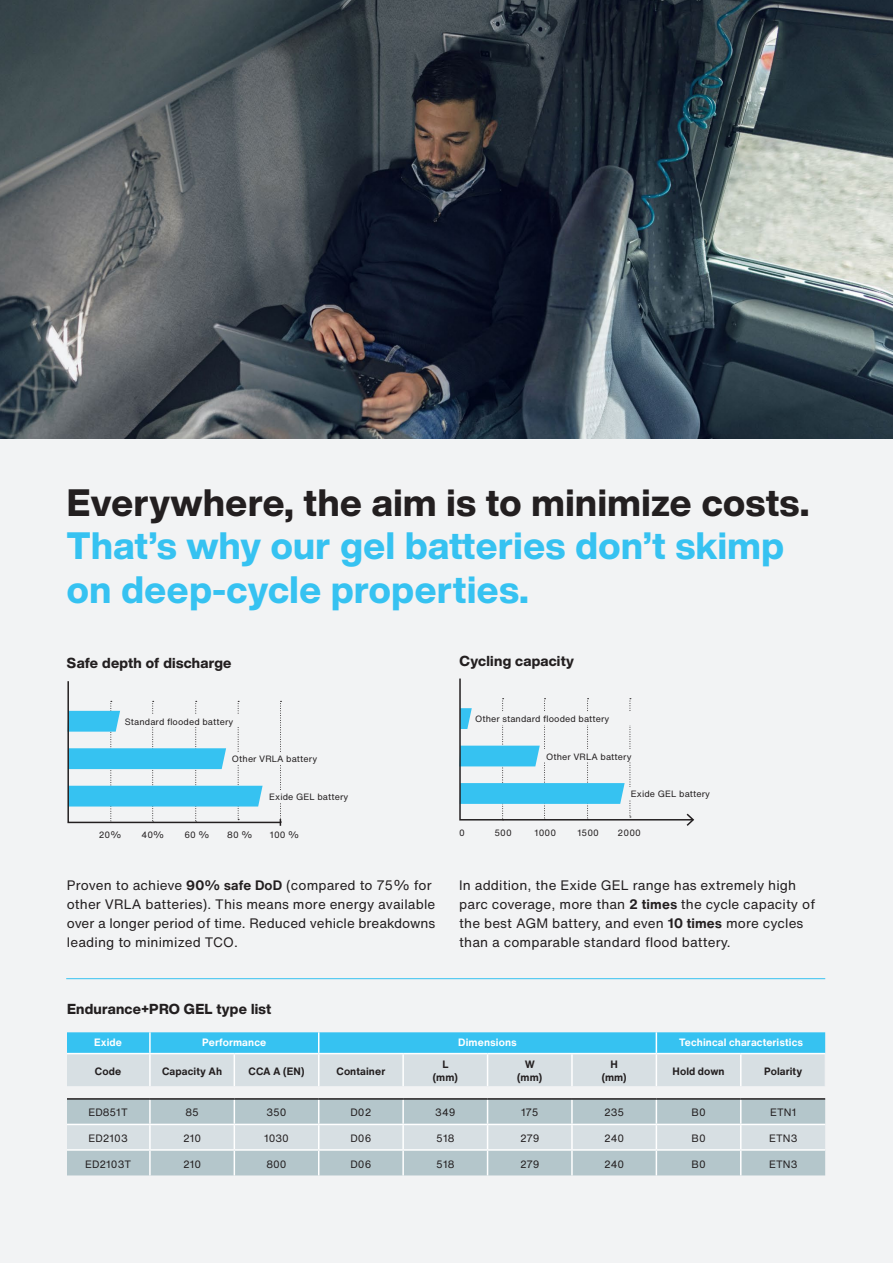
<style>
.page{position:relative;width:893px;height:1263px;background:#f2f3f4}
.page>*{position:absolute;margin:0;border:0;box-sizing:border-box;transform-origin:0 0}
.t1{font:800 37.5px/43.5px "Helvetica Now Display";letter-spacing:.015em;color:#36c2f1}
.t2{font:800 37.5px "Helvetica Now Display";letter-spacing:.015em;color:#231f20}
.Headline_9_5{font:800 14.25px "Helvetica Now Display";letter-spacing:.02em;color:#231f20}
.Copy_9{font:13.5px/19.2px "Helvetica Now Text";letter-spacing:.01em;color:#231f20}
.Table_Copy_7{font:10.5px "Helvetica Now Text";color:#231f20}
.Table_Headline_7_bold{font:700 10.5px/12.8px "Helvetica Now Text";letter-spacing:.01em;color:#231f20;text-align:center}
.Table_Headline_7_bold_white{font:700 10.5px "Helvetica Now Text";letter-spacing:.01em;color:#fff}
.Copy_6{font:9px "Helvetica Now Text";letter-spacing:.01em;color:#231f20}
.s1{font-weight:700}
</style>
<div class="page">
<img style="left:0;top:0;width:893px;height:439px">
<svg style="left:67px;top:681px;width:215px;height:145px"></svg>
<svg style="left:67px;top:1100px;width:758px;height:75px;background:#c1cfd3"></svg>
<hr style="left:67px;top:1124px;width:83px;height:1px;background:#fff">
<hr style="left:150px;top:1124px;width:84px;height:1px;background:#fff">
<hr style="left:234px;top:1124px;width:85px;height:1px;background:#fff">
<hr style="left:319px;top:1124px;width:84px;height:1px;background:#fff">
<hr style="left:403px;top:1124px;width:85px;height:1px;background:#fff">
<hr style="left:488px;top:1124px;width:84px;height:1px;background:#fff">
<hr style="left:572px;top:1124px;width:84px;height:1px;background:#fff">
<hr style="left:656px;top:1124px;width:85px;height:1px;background:#fff">
<hr style="left:741px;top:1124px;width:84px;height:1px;background:#fff">
<hr style="left:67px;top:1149px;width:83px;height:2px;background:#fff">
<hr style="left:150px;top:1149px;width:84px;height:2px;background:#fff">
<hr style="left:234px;top:1149px;width:85px;height:2px;background:#fff">
<hr style="left:319px;top:1149px;width:84px;height:2px;background:#fff">
<hr style="left:403px;top:1149px;width:85px;height:2px;background:#fff">
<hr style="left:488px;top:1149px;width:84px;height:2px;background:#fff">
<hr style="left:572px;top:1149px;width:84px;height:2px;background:#fff">
<hr style="left:656px;top:1149px;width:85px;height:2px;background:#fff">
<hr style="left:741px;top:1149px;width:84px;height:2px;background:#fff">
<svg style="left:67px;top:1032px;width:758px;height:54px;background:#9bd5e9"></svg>
<hr style="left:319px;top:1053px;width:84px;height:1px;background:#fff">
<hr style="left:403px;top:1053px;width:85px;height:1px;background:#fff">
<hr style="left:488px;top:1053px;width:84px;height:1px;background:#fff">
<hr style="left:572px;top:1053px;width:84px;height:1px;background:#fff">
<hr style="left:67px;top:1098px;width:83px;height:2px;background:#231f20">
<hr style="left:150px;top:1098px;width:84px;height:2px;background:#231f20">
<hr style="left:234px;top:1098px;width:85px;height:2px;background:#231f20">
<hr style="left:319px;top:1098px;width:84px;height:2px;background:#231f20">
<hr style="left:403px;top:1098px;width:85px;height:2px;background:#231f20">
<hr style="left:488px;top:1098px;width:84px;height:2px;background:#231f20">
<hr style="left:572px;top:1098px;width:84px;height:2px;background:#231f20">
<hr style="left:656px;top:1098px;width:85px;height:2px;background:#231f20">
<hr style="left:741px;top:1098px;width:84px;height:2px;background:#231f20">
<svg style="left:459px;top:678px;width:236px;height:148px"></svg>
<hr style="left:66px;top:978px;width:759px;height:1px;background:#36c2f1">
<p class="t2" style="left:67px;top:476px;width:744px">Everywhere, the aim is to minimize costs.</p>
<p class="t1" style="left:67px;top:524px;width:719px">That’s why our gel batteries don’t skimp on deep-cycle properties.</p>
<p class="Headline_9_5" style="left:67px;top:653px;width:166px">Safe depth of discharge</p>
<p class="Headline_9_5" style="left:460px;top:651px;width:116px">Cycling capacity</p>
<p class="Copy_6" style="left:125px;top:715px;width:110px">Standard flooded battery</p>
<p class="Copy_6" style="left:232px;top:752px;width:87px">Other VRLA battery</p>
<p class="Copy_6" style="left:269px;top:790px;width:81px">Exide GEL battery</p>
<p class="Copy_6" style="left:475px;top:712px;width:136px">Other standard flooded battery</p>
<p class="Copy_6" style="left:546px;top:750px;width:87px">Other VRLA battery</p>
<p class="Copy_6" style="left:631px;top:787px;width:81px">Exide GEL battery</p>
<p class="Copy_6" style="left:99px;top:828px;width:24px">20%</p>
<p class="Copy_6" style="left:142px;top:828px;width:24px">40%</p>
<p class="Copy_6" style="left:184px;top:828px;width:27px">60 %</p>
<p class="Copy_6" style="left:227px;top:828px;width:27px">80 %</p>
<p class="Copy_6" style="left:270px;top:828px;width:31px">100 %</p>
<p class="Copy_6" style="left:459px;top:826px;width:7px">0</p>
<p class="Copy_6" style="left:494px;top:826px;width:19px">500</p>
<p class="Copy_6" style="left:535px;top:826px;width:23px">1000</p>
<p class="Copy_6" style="left:577px;top:826px;width:23px">1500</p>
<p class="Copy_6" style="left:618px;top:826px;width:25px">2000</p>
<p class="Copy_9" style="left:67px;top:875px;width:370px">Proven to achieve <span class="s1">90% safe DoD</span> (compared to 75% for other VRLA batteries). This means more energy available over a longer period of time. Reduced vehicle breakdowns leading to minimized TCO.</p>
<p class="Copy_9" style="left:459px;top:875px;width:357px">In addition, the Exide GEL range has extremely high parc coverage, more than <span class="s1">2 times</span> the cycle capacity of the best AGM battery, and even <span class="s1">10 times</span> more cycles than a comparable standard flood battery.</p>
<p class="Headline_9_5" style="left:67px;top:999px;width:206px">Endurance+PRO GEL type list</p>
<p class="Table_Headline_7_bold_white" style="left:94px;top:1035px;width:29px">Exide</p>
<p class="Table_Headline_7_bold_white" style="left:202px;top:1035px;width:66px">Performance</p>
<p class="Table_Headline_7_bold_white" style="left:458px;top:1035px;width:60px">Dimensions</p>
<p class="Table_Headline_7_bold_white" style="left:679px;top:1034px;width:126px">Techincal characteristics</p>
<p class="Table_Headline_7_bold" style="left:95px;top:1064px;width:28px">Code</p>
<p class="Table_Headline_7_bold" style="left:162px;top:1064px;width:62px">Capacity Ah</p>
<p class="Table_Headline_7_bold" style="left:249px;top:1064px;width:57px">CCA A (EN)</p>
<p class="Table_Headline_7_bold" style="left:337px;top:1064px;width:50px">Container</p>
<p class="Table_Headline_7_bold" style="left:433px;top:1058px;width:26px">L (mm)</p>
<p class="Table_Headline_7_bold" style="left:517px;top:1058px;width:26px">W (mm)</p>
<p class="Table_Headline_7_bold" style="left:602px;top:1058px;width:26px">H (mm)</p>
<p class="Table_Headline_7_bold" style="left:672px;top:1064px;width:54px">Hold down</p>
<p class="Table_Headline_7_bold" style="left:764px;top:1064px;width:40px">Polarity</p>
<p class="Table_Copy_7" style="left:88px;top:1104px;width:41px">ED851T</p>
<p class="Table_Copy_7" style="left:185px;top:1104px;width:15px">85</p>
<p class="Table_Copy_7" style="left:266px;top:1104px;width:22px">350</p>
<p class="Table_Copy_7" style="left:350px;top:1104px;width:22px">D02</p>
<p class="Table_Copy_7" style="left:435px;top:1104px;width:22px">349</p>
<p class="Table_Copy_7" style="left:521px;top:1104px;width:19px">175</p>
<p class="Table_Copy_7" style="left:604px;top:1104px;width:22px">235</p>
<p class="Table_Copy_7" style="left:691px;top:1104px;width:16px">B0</p>
<p class="Table_Copy_7" style="left:770px;top:1104px;width:28px">ETN1</p>
<p class="Table_Copy_7" style="left:88px;top:1130px;width:41px">ED2103</p>
<p class="Table_Copy_7" style="left:183px;top:1130px;width:20px">210</p>
<p class="Table_Copy_7" style="left:264px;top:1130px;width:26px">1030</p>
<p class="Table_Copy_7" style="left:350px;top:1130px;width:22px">D06</p>
<p class="Table_Copy_7" style="left:436px;top:1130px;width:20px">518</p>
<p class="Table_Copy_7" style="left:520px;top:1130px;width:21px">279</p>
<p class="Table_Copy_7" style="left:604px;top:1130px;width:22px">240</p>
<p class="Table_Copy_7" style="left:691px;top:1130px;width:16px">B0</p>
<p class="Table_Copy_7" style="left:769px;top:1130px;width:30px">ETN3</p>
<p class="Table_Copy_7" style="left:85px;top:1156px;width:48px">ED2103T</p>
<p class="Table_Copy_7" style="left:183px;top:1156px;width:20px">210</p>
<p class="Table_Copy_7" style="left:266px;top:1156px;width:22px">800</p>
<p class="Table_Copy_7" style="left:350px;top:1156px;width:22px">D06</p>
<p class="Table_Copy_7" style="left:436px;top:1156px;width:20px">518</p>
<p class="Table_Copy_7" style="left:520px;top:1156px;width:21px">279</p>
<p class="Table_Copy_7" style="left:604px;top:1156px;width:22px">240</p>
<p class="Table_Copy_7" style="left:691px;top:1156px;width:16px">B0</p>
<p class="Table_Copy_7" style="left:769px;top:1156px;width:30px">ETN3</p>
</div>
